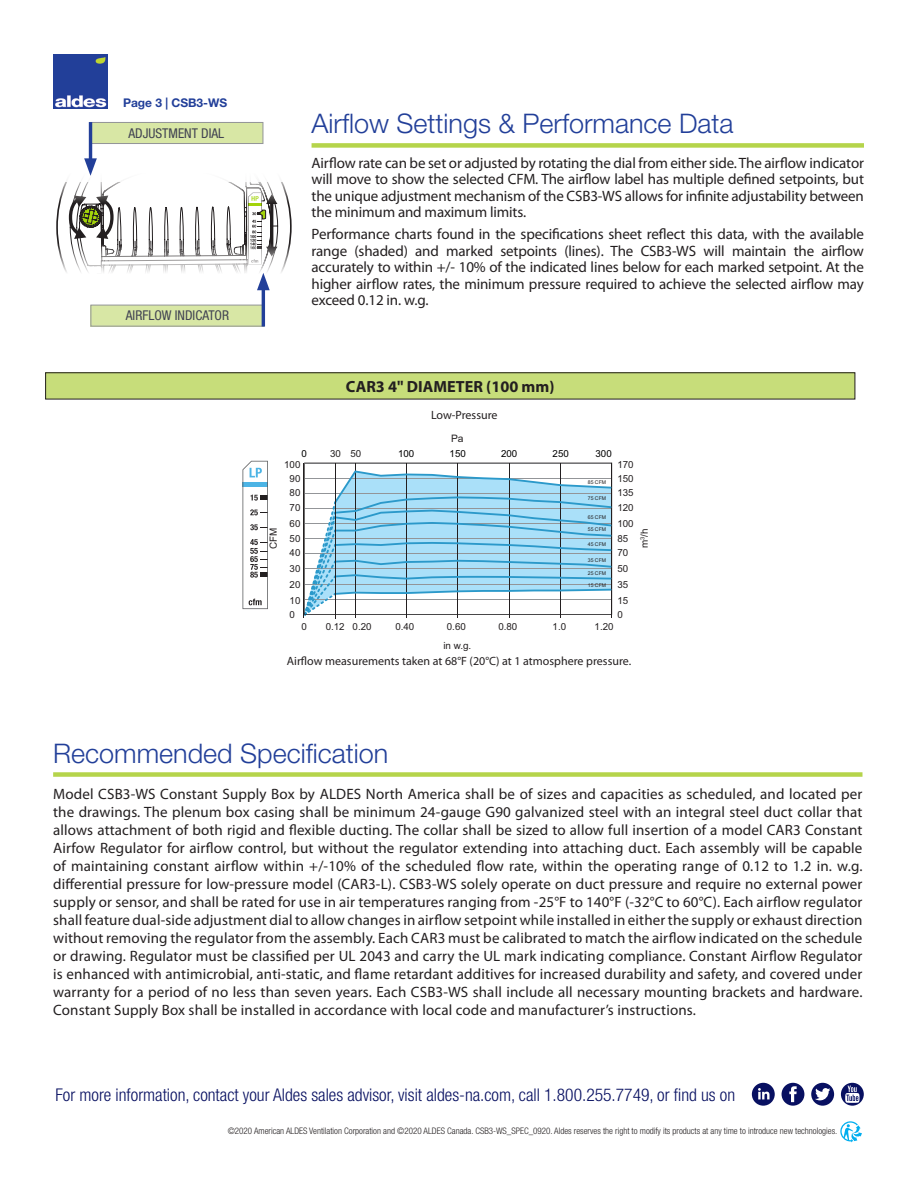
<style>
.page{position:relative;width:918px;height:1188px;background:#fff}
.page>*{position:absolute;margin:0;border:0;box-sizing:border-box;transform-origin:0 0}
.Body_Paragraphs{font:300 27px "Helvetica Neue LT Std";color:#223f99}
.t1{font:300 condensed 17.55px "Helvetica Neue LT Std";color:#081061}
.t2{font:700 16.2px "Myriad Pro";color:#231f20}
.Texte{font:15px/18px "Myriad Pro";letter-spacing:-.01em;color:#231f20;text-align:justify}
.t3{font:700 13.95px "Arial";color:#231f20}
.t4{font:condensed 13.5px "Helvetica Neue LT Pro";color:#414352}
.Texte-2{font:12px "Myriad Pro";color:#231f20}
.t5{font:700 12px "Helvetica Neue LT Std";color:#223f99}
.t6{font:10.2px "Arial";color:#231f20}
.t7{font:9.9px "Arial";color:#231f20}
.t8{font:9.75px/15.8px "Arial";color:#231f20;text-align:justify}
.t9{font:9.75px "Arial";color:#000001}
.t10{font:300 condensed 9px "Helvetica Neue LT Std";color:#231f20}
.t11{font:5.1px "Arial";color:#231f20}
</style>
<div class="page">
<svg style="left:68px;top:122px;width:210px;height:205px"></svg>
<img style="left:54px;top:54px;width:54px;height:54px">
<div style="left:312px;top:143px;width:552px;height:5px;background:#b5d44b"></div>
<div style="left:46px;top:373px;width:809px;height:26px;background:#c7dd7a"></div>
<div style="left:45px;top:372px;width:810px;height:27px;border:1px solid #231f20"></div>
<svg style="left:243px;top:461px;width:25px;height:148px"></svg>
<div style="left:53px;top:772px;width:809px;height:5px;background:#b5d44b"></div>
<svg style="left:840px;top:1121px;width:22px;height:21px"></svg>
<svg style="left:752px;top:1083px;width:23px;height:23px"></svg>
<svg style="left:782px;top:1083px;width:22px;height:23px"></svg>
<svg style="left:811px;top:1083px;width:23px;height:23px"></svg>
<svg style="left:841px;top:1083px;width:23px;height:23px"></svg>
<hr style="left:304px;top:463px;width:1px;height:155px;background:#231f20">
<hr style="left:355px;top:463px;width:1px;height:155px;background:#231f20">
<hr style="left:406px;top:463px;width:1px;height:155px;background:#231f20">
<hr style="left:458px;top:463px;width:1px;height:155px;background:#231f20">
<hr style="left:509px;top:463px;width:1px;height:155px;background:#231f20">
<hr style="left:560px;top:463px;width:1px;height:155px;background:#231f20">
<hr style="left:612px;top:463px;width:1px;height:155px;background:#231f20">
<hr style="left:335px;top:463px;width:1px;height:155px;background:#231f20">
<svg style="left:304px;top:463px;width:308px;height:152px;fill:#aae0f9"></svg>
<p class="t5" style="left:123px;top:95px;width:106px">Page 3 | CSB3-WS</p>
<p class="t4" style="left:128px;top:125px;width:97px">ADJUSTMENT DIAL</p>
<p class="t4" style="left:126px;top:308px;width:105px">AIRFLOW INDICATOR</p>
<p class="Body_Paragraphs" style="left:312px;top:107px;width:424px">Airflow Settings &amp; Performance Data</p>
<p class="Texte" style="left:312px;top:154px;width:554px;line-height:16.5px">Airflow rate can be set or adjusted by rotating the dial from either side. The airflow indicator will move to show the selected CFM. The airflow label has multiple defined setpoints, but the unique adjustment mechanism of the CSB3-WS allows for infinite adjustability between the minimum and maximum limits.</p>
<p class="Texte" style="left:312px;top:226px;width:554px;line-height:16.5px">Performance charts found in the specifications sheet reflect this data, with the available range (shaded) and marked setpoints (lines). The CSB3-WS will maintain the airflow accurately to within +/- 10% of the indicated lines below for each marked setpoint. At the higher airflow rates, the minimum pressure required to achieve the selected airflow may exceed 0.12 in. w.g.</p>
<p class="t2" style="left:346px;top:376px;width:210px">CAR3 4" DIAMETER (100 mm)</p>
<p class="Texte-2" style="left:431px;top:408px;width:68px">Low-Pressure</p>
<p class="t3" style="left:430px;top:407px;width:56px">CAR3L4</p>
<p class="t6" style="left:451px;top:432px;width:14px">Pa</p>
<p class="t9" style="left:302px;top:448px;width:7px">0</p>
<p class="t8" style="left:351px;top:446px;width:12px">50</p>
<p class="t8" style="left:330px;top:446px;width:12px">30</p>
<p class="t9" style="left:398px;top:448px;width:18px">100</p>
<p class="t9" style="left:450px;top:448px;width:18px">150</p>
<p class="t9" style="left:501px;top:448px;width:18px">200</p>
<p class="t9" style="left:553px;top:448px;width:18px">250</p>
<p class="t9" style="left:596px;top:448px;width:18px">300</p>
<p class="t8" style="left:284px;top:456px;width:18px">100</p>
<p class="t8" style="left:617px;top:456px;width:18px">170</p>
<p class="t8" style="left:290px;top:470px;width:12px">90</p>
<p class="t8" style="left:290px;top:485px;width:12px">80</p>
<p class="t11" style="left:588px;top:479px;width:20px">85 CFM</p>
<p class="t11" style="left:588px;top:495px;width:20px">75 CFM</p>
<p class="t8" style="left:617px;top:470px;width:18px">150</p>
<p class="t8" style="left:617px;top:485px;width:18px">135</p>
<p class="t8" style="left:290px;top:500px;width:12px">70</p>
<p class="t8" style="left:617px;top:500px;width:18px">120</p>
<p class="t11" style="left:588px;top:514px;width:20px">65 CFM</p>
<p class="t11" style="left:588px;top:525px;width:20px">55 CFM</p>
<p class="t8" style="left:290px;top:515px;width:12px">60</p>
<p class="t8" style="left:617px;top:515px;width:18px">100</p>
<p class="t7" style="left:267px;top:549px;width:23px;rotate:-90deg">CFM</p>
<p class="t7" style="left:638px;top:548px;width:21px;rotate:-90deg">m<sup>3</sup>/h</p>
<p class="t8" style="left:290px;top:531px;width:12px">50</p>
<p class="t8" style="left:617px;top:531px;width:12px">85</p>
<p class="t11" style="left:588px;top:541px;width:20px">45 CFM</p>
<p class="t11" style="left:588px;top:556px;width:20px">35 CFM</p>
<p class="t8" style="left:290px;top:545px;width:12px">40<br>30<br>20<br>10</p>
<p class="t8" style="left:617px;top:545px;width:12px">70<br>50<br>35<br>15</p>
<p class="t11" style="left:588px;top:570px;width:20px">25 CFM</p>
<p class="t11" style="left:588px;top:582px;width:20px">15 CFM</p>
<p class="t8" style="left:290px;top:607px;width:7px">0</p>
<p class="t8" style="left:302px;top:619px;width:7px">0</p>
<p class="t8" style="left:617px;top:607px;width:7px">0</p>
<p class="t8" style="left:326px;top:619px;width:47px">0.12 0.20</p>
<p class="t8" style="left:395px;top:619px;width:20px">0.40</p>
<p class="t8" style="left:447px;top:619px;width:20px">0.60</p>
<p class="t8" style="left:498px;top:619px;width:20px">0.80</p>
<p class="t8" style="left:553px;top:619px;width:15px">1.0</p>
<p class="t8" style="left:595px;top:619px;width:20px">1.20</p>
<p class="t7" style="left:443px;top:639px;width:29px">in w.g.</p>
<p class="Texte-2" style="left:287px;top:653px;width:346px">Airflow measurements taken at 68°F (20°C) at 1 atmosphere pressure.</p>
<p class="Body_Paragraphs" style="left:53px;top:736px;width:337px">Recommended Specification</p>
<p class="Texte" style="left:53px;top:784px;width:811px">Model CSB3-WS Constant Supply Box by ALDES North America shall be of sizes and capacities as scheduled, and located per the drawings. The plenum box casing shall be minimum 24-gauge G90 galvanized steel with an integral steel duct collar that allows attachment of both rigid and flexible ducting. The collar shall be sized to allow full insertion of a model CAR3 Constant Airfow Regulator for airflow control, but without the regulator extending into attaching duct. Each assembly will be capable of maintaining constant airflow within +/-10% of the scheduled flow rate, within the operating range of 0.12 to 1.2 in. w.g. differential pressure for low-pressure model (CAR3-L). CSB3-WS solely operate on duct pressure and require no external power supply or sensor, and shall be rated for use in air temperatures ranging from -25°F to 140°F (-32°C to 60°C). Each airflow regulator shall feature dual-side adjustment dial to allow changes in airflow setpoint while installed in either the supply or exhaust direction without removing the regulator from the assembly. Each CAR3 must be calibrated to match the airflow indicated on the schedule or drawing. Regulator must be classified per UL 2043 and carry the UL mark indicating compliance. Constant Airflow Regulator is enhanced with antimicrobial, anti-static, and flame retardant additives for increased durability and safety, and covered under warranty for a period of no less than seven years. Each CSB3-WS shall include all necessary mounting brackets and hardware.<br>Constant Supply Box shall be installed in accordance with local code and manufacturer’s instructions.</p>
<p class="t1" style="left:56px;top:1085px;width:681px">For more information, contact your Aldes sales advisor, visit aldes-na.com, call 1.800.255.7749, or find us on</p>
<p class="t10" style="left:228px;top:1125px;width:611px">©2020 American ALDES Ventilation Corporation and ©2020 ALDES Canada. CSB3-WS_SPEC_0920. Aldes reserves the right to modify its products at any time to introduce new technologies.</p>
</div>
